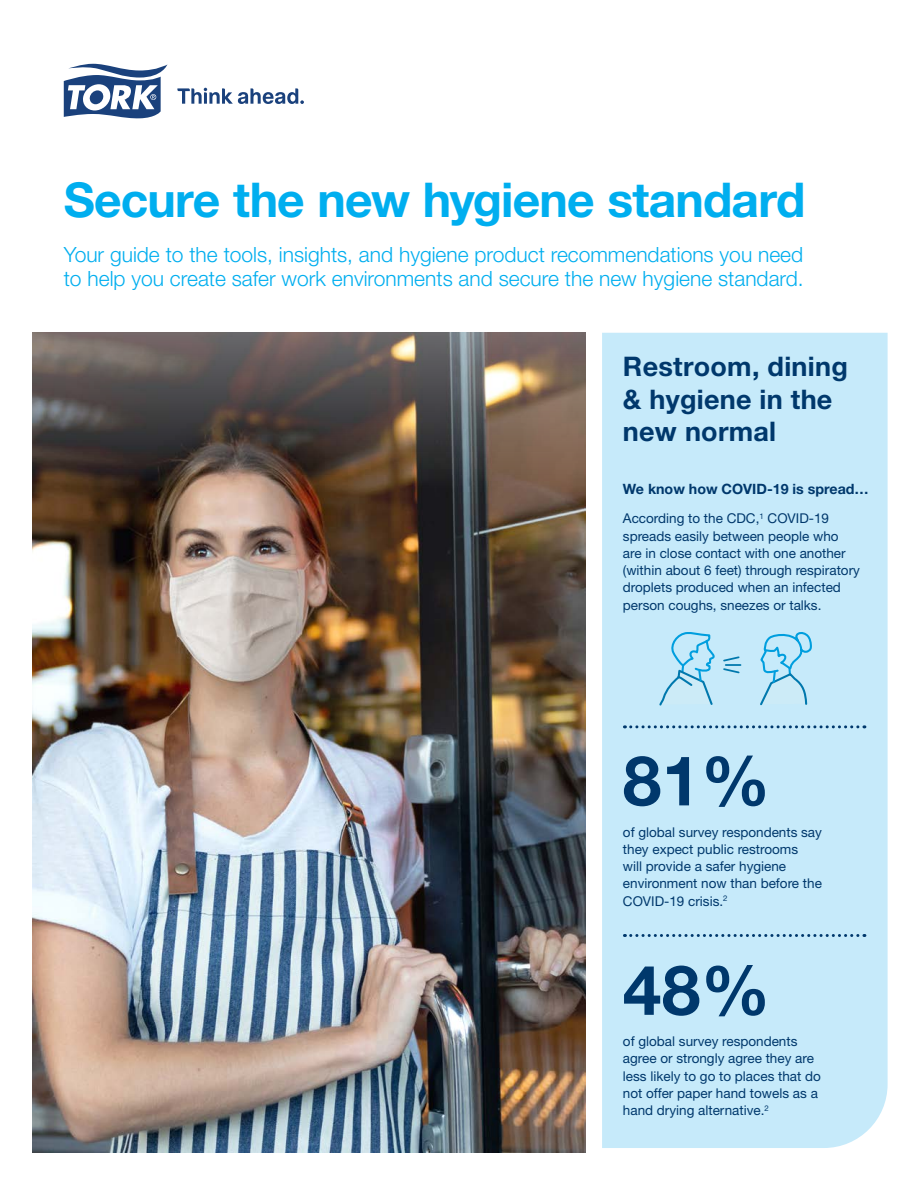
<style>
.page{position:relative;width:918px;height:1188px;background:#fff}
.page>*{position:absolute;margin:0;border:0;box-sizing:border-box;transform-origin:0 0}
.t1{font:700 69px "Helvetica Neue LT Pro";color:#00386c}
.Main_Heading{font:700 48px "Helvetica Neue LT Pro";letter-spacing:-.02em;color:#00aeef}
.t2{font:700 27px/32.4px "Helvetica Neue LT Pro";letter-spacing:.01em;color:#00386c}
.TORK_Intro_copy{font:300 21px/24px "Helvetica Neue LT Pro";color:#00aeef}
.t3{font:700 14.25px "Helvetica Neue LT Std";color:#00386c}
.Body_9_5{font:13.5px/17.2px "Helvetica Neue LT Std";color:#00386c}
</style>
<div class="page">
<div style="left:602px;top:333px;width:286px;height:815px;background:#c6eafa"></div>
<img style="left:33px;top:333px;width:552px;height:820px">
<svg style="left:177px;top:88px;width:127px;height:16px"></svg>
<svg style="left:64px;top:64px;width:103px;height:54px"></svg>
<svg style="left:658px;top:629px;width:155px;height:78px"></svg>
<svg style="left:624px;top:725px;width:234px;height:3px"></svg>
<svg style="left:624px;top:934px;width:234px;height:3px"></svg>
<p class="Main_Heading" style="left:64px;top:171px;width:743px">Secure the new hygiene standard</p>
<p class="TORK_Intro_copy" style="left:64px;top:242px;width:741px">Your guide to the tools, insights, and hygiene product recommendations you need to help you create safer work environments and secure the new hygiene standard.</p>
<p class="t2" style="left:623px;top:350px;width:226px">Restroom, dining &amp; hygiene in the new normal</p>
<p class="t3" style="left:623px;top:480px;width:247px">We know how COVID-19 is spread…</p>
<p class="Body_9_5" style="left:623px;top:510px;width:239px">According to the CDC,<sup>1</sup> COVID-19 spreads easily between people who are in close contact with one another (within about 6 feet) through respiratory droplets produced when an infected person coughs, sneezes or talks.</p>
<p class="t1" style="left:623px;top:738px;width:149px">81%</p>
<p class="Body_9_5" style="left:623px;top:823px;width:201px">of global survey respondents say they expect public restrooms<br>will provide a safer hygiene environment now than before the<br>COVID-19 crisis.<sup>2</sup></p>
<p class="t1" style="left:623px;top:948px;width:149px">48%</p>
<p class="Body_9_5" style="left:623px;top:1033px;width:200px">of global survey respondents agree or strongly agree they are less likely to go to places that do not offer paper hand towels as a hand drying alternative.<sup>2</sup></p>
</div>
